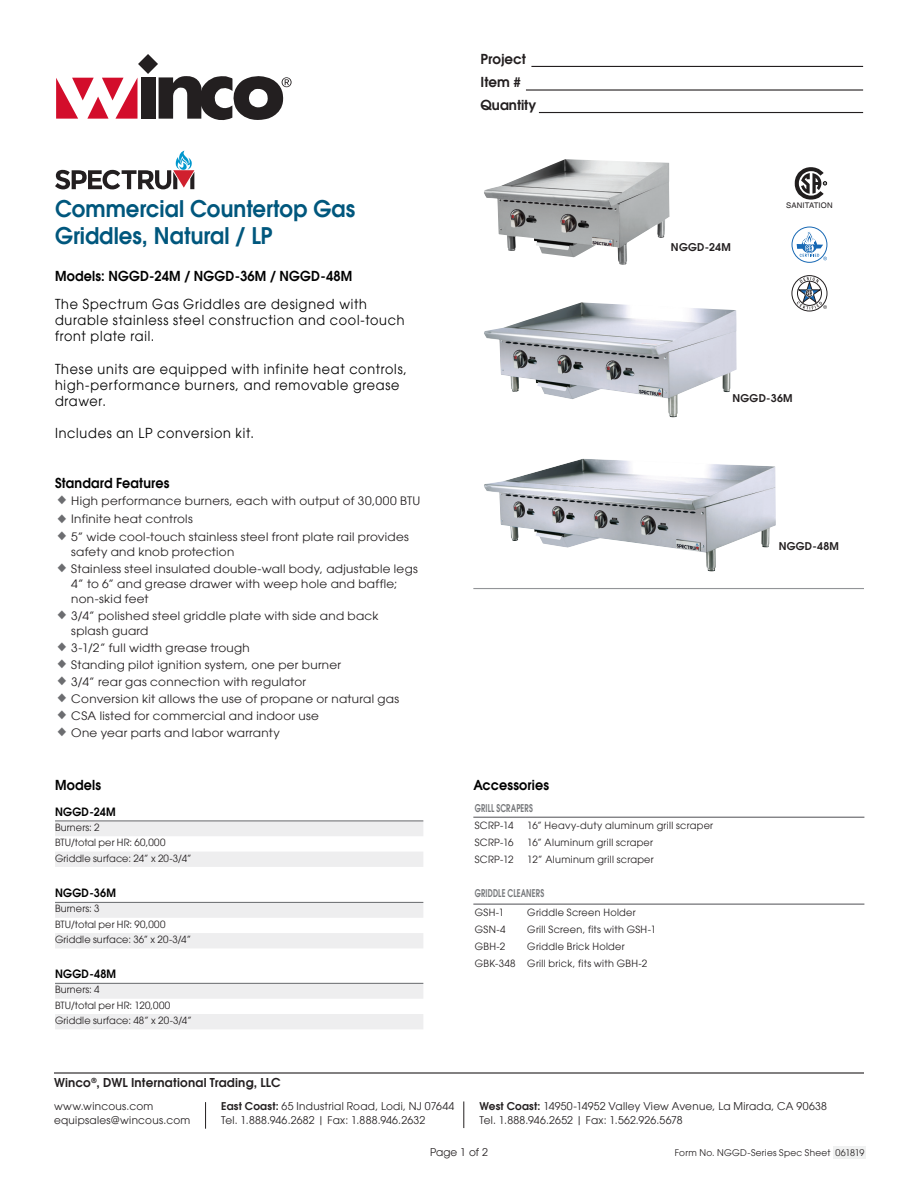
<style>
.page{position:relative;width:918px;height:1188px;background:#fff}
.page>*{position:absolute;margin:0;border:0;box-sizing:border-box;transform-origin:0 0}
.t1{font:600 22.5px "Avant Garde";color:#00577d;scale:.95 1}
.Description{font:13.5px/16.2px "Avant Garde";letter-spacing:.06em;color:#000;scale:.95 1}
.TITLE_Small{font:600 13.5px "Avant Garde";letter-spacing:.015em;color:#000;scale:.95 1}
.t2{font:600 13.5px/22.8px "Avant Garde";color:#231f20}
.t3{font:600 12px "Avant Garde";letter-spacing:.015em;color:#231f20}
.t4{font:11.4px/15px "Avant Garde";letter-spacing:.025em;color:#231f20;scale:1.05 1}
.TITLE_Small-2{font:600 11.25px "Avant Garde";letter-spacing:.025em;color:#000;scale:.95 1}
.t5{font:10.5px/13.8px "Avant Garde";letter-spacing:.025em;color:#231f20}
.TABLE__COLUMN_HEAD{font:600 10.5px "Avant Garde";letter-spacing:.02em;color:#76787b;scale:.7 1}
.Captions_Bold_Center{font:600 10.5px "Avant Garde";letter-spacing:.025em;color:#231f20}
.TABLE__BODY_COPY{font:9.75px "Avant Garde";letter-spacing:.025em;color:#231f20}
.t6{font:9px "Avant Garde";letter-spacing:.03em;color:#231f20}
.t7{font:7.8px "Helvetica";letter-spacing:.015em;color:#231f20}
.s1{color:#6c6d70}
.s2{font-weight:600}
</style>
<div class="page">
<hr style="left:531px;top:66px;width:332px;height:1px;background:#231f20">
<hr style="left:526px;top:89px;width:337px;height:2px;background:#231f20">
<hr style="left:539px;top:112px;width:324px;height:1px;background:#231f20">
<svg style="left:56px;top:54px;width:236px;height:66px"></svg>
<hr style="left:54px;top:1072px;width:810px;height:2px;background:#231f20">
<svg style="left:205px;top:1102px;width:1px;height:27px"></svg>
<svg style="left:463px;top:1101px;width:1px;height:27px"></svg>
<div style="left:833px;top:1146px;width:33px;height:12px;background:#f0f1f1"></div>
<hr style="left:473px;top:588px;width:391px;height:1px;background:#939598">
<svg style="left:55px;top:821px;width:368px;height:208px"></svg>
<hr style="left:55px;top:820px;width:368px;height:1px;background:#76787b">
<hr style="left:55px;top:902px;width:368px;height:1px;background:#76787b">
<hr style="left:55px;top:983px;width:368px;height:1px;background:#76787b">
<svg style="left:792px;top:275px;width:35px;height:36px"></svg>
<svg style="left:792px;top:227px;width:35px;height:35px"></svg>
<div style="left:792px;top:227px;width:35px;height:36px;border:1px solid #1768b4;border-radius:50%"></div>
<svg style="left:797px;top:230px;width:30px;height:30px"></svg>
<svg style="left:794px;top:167px;width:34px;height:33px"></svg>
<svg style="left:55px;top:151px;width:139px;height:38px"></svg>
<img style="left:484px;top:159px;width:186px;height:106px">
<img style="left:484px;top:459px;width:292px;height:112px">
<img style="left:484px;top:302px;width:253px;height:116px">
<hr style="left:473px;top:817px;width:53px;height:1px;background:#636366">
<hr style="left:526px;top:817px;width:338px;height:1px;background:#636366">
<hr style="left:473px;top:904px;width:53px;height:1px;background:#636366">
<hr style="left:526px;top:904px;width:338px;height:1px;background:#636366">
<p class="t1" style="left:55px;top:194px;width:318px">Commercial Countertop Gas</p>
<p class="t1" style="left:55px;top:221px;width:230px">Griddles, Natural / LP</p>
<p class="TITLE_Small" style="left:55px;top:267px;width:315px">Models: NGGD-24M / NGGD-36M / NGGD-48M</p>
<p class="Description" style="left:55px;top:296px;width:370px">The Spectrum Gas Griddles are designed with durable stainless steel construction and cool-touch front plate rail.</p>
<p class="Description" style="left:55px;top:361px;width:372px">These units are equipped with infinite heat controls, high-performance burners, and removable grease drawer.</p>
<p class="Description" style="left:55px;top:425px;width:211px">Includes an LP conversion kit.</p>
<p class="TITLE_Small" style="left:55px;top:474px;width:122px">Standard Features</p>
<p class="t4" style="left:55px;top:494px;width:349px"><span class="s1">♦</span> High performance burners, each with output of 30,000 BTU</p>
<p class="t4" style="left:55px;top:512px;width:133px"><span class="s1">♦</span> Infinite heat controls</p>
<p class="t4" style="left:71px;top:529px;width:323px;text-indent:-16px"><span class="s1">♦</span> 5” wide cool-touch stainless steel front plate rail provides safety and knob protection</p>
<p class="t4" style="left:71px;top:561px;width:332px;text-indent:-16px"><span class="s1">♦</span>Stainless steel insulated double-wall body, adjustable legs<br>4” to 6” and grease drawer with weep hole and baffle; non-skid feet</p>
<p class="t4" style="left:71px;top:608px;width:294px;text-indent:-16px"><span class="s1">♦</span> 3/4” polished steel griddle plate with side and back splash guard</p>
<p class="t4" style="left:55px;top:640px;width:187px"><span class="s1">♦</span> 3-1/2” full width grease trough</p>
<p class="t4" style="left:55px;top:657px;width:274px"><span class="s1">♦</span> Standing pilot ignition system, one per burner</p>
<p class="t4" style="left:55px;top:674px;width:241px"><span class="s1">♦</span> 3/4” rear gas connection with regulator</p>
<p class="t4" style="left:55px;top:691px;width:329px"><span class="s1">♦</span> Conversion kit allows the use of propane or natural gas</p>
<p class="t4" style="left:55px;top:708px;width:253px"><span class="s1">♦</span> CSA listed for commercial and indoor use</p>
<p class="t4" style="left:55px;top:725px;width:216px"><span class="s1">♦</span> One year parts and labor warranty</p>
<p class="TITLE_Small" style="left:55px;top:776px;width:50px">Models</p>
<p class="TITLE_Small-2" style="left:55px;top:804px;width:65px">NGGD-24M</p>
<p class="TABLE__BODY_COPY" style="left:55px;top:821px;width:46px">Burners: 2</p>
<p class="TABLE__BODY_COPY" style="left:55px;top:837px;width:112px">BTU/total per HR: 60,000</p>
<p class="TABLE__BODY_COPY" style="left:55px;top:852px;width:138px">Griddle surface: 24” x 20-3/4”</p>
<p class="TITLE_Small-2" style="left:55px;top:886px;width:66px">NGGD-36M</p>
<p class="TABLE__BODY_COPY" style="left:55px;top:903px;width:46px">Burners: 3</p>
<p class="TABLE__BODY_COPY" style="left:55px;top:918px;width:112px">BTU/total per HR: 90,000</p>
<p class="TABLE__BODY_COPY" style="left:55px;top:934px;width:138px">Griddle surface: 36” x 20-3/4”</p>
<p class="TITLE_Small-2" style="left:55px;top:967px;width:66px">NGGD-48M</p>
<p class="TABLE__BODY_COPY" style="left:55px;top:984px;width:46px">Burners: 4</p>
<p class="TABLE__BODY_COPY" style="left:55px;top:999px;width:117px">BTU/total per HR: 120,000</p>
<p class="TABLE__BODY_COPY" style="left:55px;top:1015px;width:138px">Griddle surface: 48” x 20-3/4”</p>
<p class="t3" style="left:54px;top:1075px;width:228px">Winco<sup>®</sup>, DWL International Trading, LLC</p>
<p class="t2" style="left:481px;top:48px;width:57px">Project<br>Item #<br>Quantity</p>
<p class="Captions_Bold_Center" style="left:671px;top:240px;width:61px">NGGD-24M</p>
<p class="t7" style="left:786px;top:201px;width:48px">SANITATION</p>
<p class="Captions_Bold_Center" style="left:732px;top:391px;width:62px">NGGD-36M</p>
<p class="Captions_Bold_Center" style="left:779px;top:539px;width:62px">NGGD-48M</p>
<p class="TITLE_Small" style="left:473px;top:777px;width:81px">Accessories</p>
<p class="TABLE__COLUMN_HEAD" style="left:475px;top:801px;width:85px">GRILL SCRAPERS</p>
<p class="TABLE__BODY_COPY" style="left:475px;top:819px;width:40px">SCRP-14</p>
<p class="TABLE__BODY_COPY" style="left:527px;top:819px;width:187px">16” Heavy-duty aluminum grill scraper</p>
<p class="TABLE__BODY_COPY" style="left:475px;top:836px;width:40px">SCRP-16</p>
<p class="TABLE__BODY_COPY" style="left:527px;top:836px;width:127px">16” Aluminum grill scraper</p>
<p class="TABLE__BODY_COPY" style="left:475px;top:853px;width:40px">SCRP-12</p>
<p class="TABLE__BODY_COPY" style="left:527px;top:853px;width:128px">12” Aluminum grill scraper</p>
<p class="TABLE__COLUMN_HEAD" style="left:475px;top:887px;width:101px">GRIDDLE CLEANERS</p>
<p class="TABLE__BODY_COPY" style="left:475px;top:906px;width:31px">GSH-1</p>
<p class="TABLE__BODY_COPY" style="left:527px;top:906px;width:110px">Griddle Screen Holder</p>
<p class="TABLE__BODY_COPY" style="left:475px;top:923px;width:32px">GSN-4</p>
<p class="TABLE__BODY_COPY" style="left:527px;top:923px;width:130px">Grill Screen, fits with GSH-1</p>
<p class="TABLE__BODY_COPY" style="left:475px;top:940px;width:32px">GBH-2</p>
<p class="TABLE__BODY_COPY" style="left:527px;top:940px;width:99px">Griddle Brick Holder</p>
<p class="TABLE__BODY_COPY" style="left:475px;top:957px;width:42px">GBK-348</p>
<p class="TABLE__BODY_COPY" style="left:527px;top:957px;width:121px">Grill brick, fits with GBH-2</p>
<p class="t5" style="left:54px;top:1099px;width:138px">www.wincous.com equipsales@wincous.com</p>
<p class="t5" style="left:221px;top:1099px;width:235px"><span class="s2">East Coast:</span> 65 Industrial Road, Lodi, NJ 07644<br>Tel. 1.888.946.2682 | Fax: 1.888.946.2632</p>
<p class="t5" style="left:479px;top:1099px;width:349px"><span class="s2">West Coast:</span> 14950-14952 Valley View Avenue, La Mirada, CA 90638<br>Tel. 1.888.946.2652 | Fax: 1.562.926.5678</p>
<p class="t5" style="left:430px;top:1145px;width:59px">Page 1 of 2</p>
<p class="t6" style="left:675px;top:1147px;width:191px">Form No. NGGD-Series Spec Sheet 061819</p>
</div>
